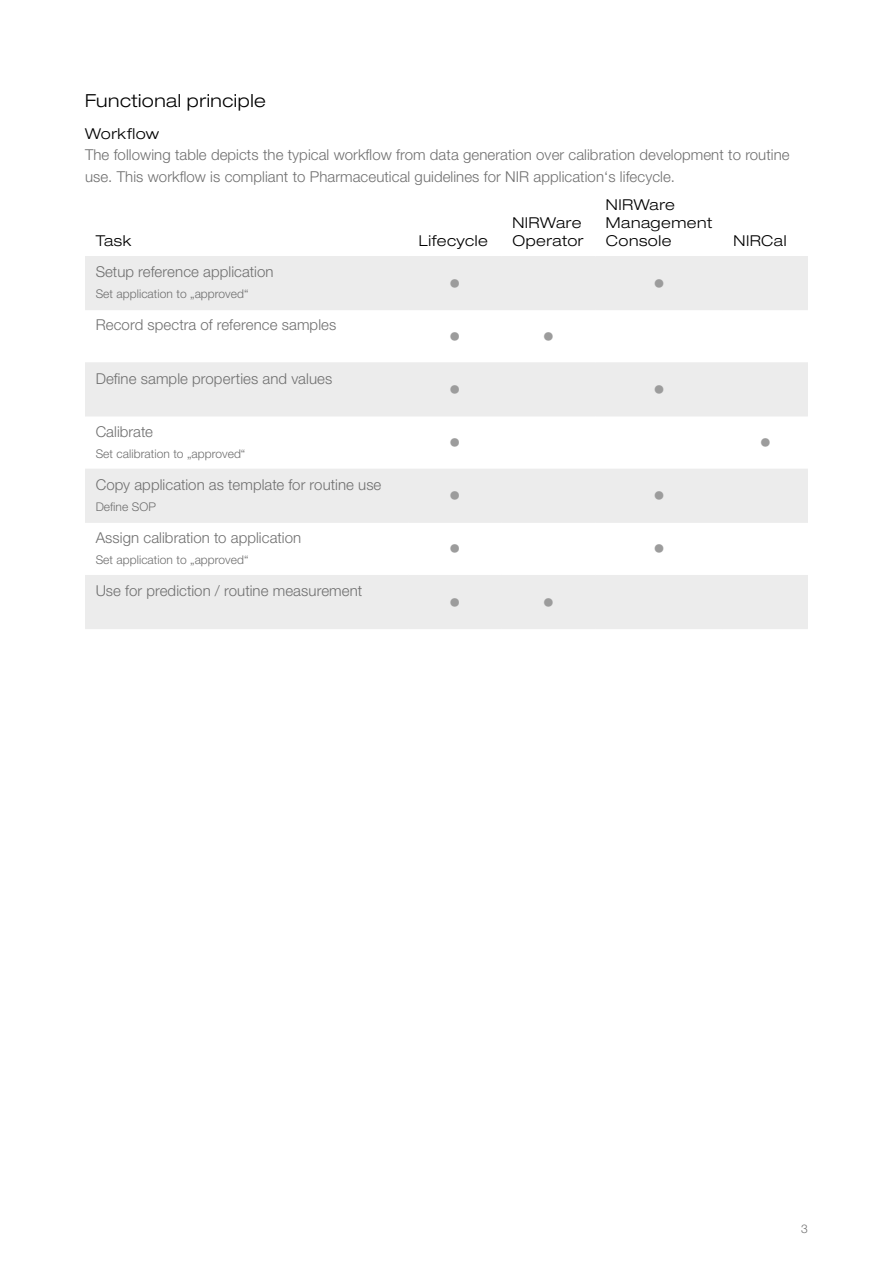
<style>
.page{position:relative;width:893px;height:1263px;background:#fff}
.page>*{position:absolute;margin:0;border:0;box-sizing:border-box;transform-origin:0 0}
.Table_point{font:300 expanded 24px "Helvetica Neue LT Std";color:#9c9c9c}
.Title_Theme_new_site{font:300 expanded 18px "Helvetica Neue LT Std";letter-spacing:.03em;color:#000}
.Table_content_left{font:300 15px "Helvetica Neue LT Std";letter-spacing:.005em;color:#6f6f6f}
.Body_text_left{font:300 15px/21.3px "Helvetica Neue LT Std";letter-spacing:.005em;color:#6f6f6f}
.Table_title_small_le{font:300 expanded 15px/18px "Helvetica Neue LT Std";letter-spacing:.035em;color:#000}
.Title_small{font:300 expanded 15px "Helvetica Neue LT Std";letter-spacing:.035em;color:#000}
.Footnote___page_numb{font:300 12px "Helvetica Neue LT Std";letter-spacing:.005em;color:#6f6f6f}
</style>
<div class="page">
<svg style="left:85px;top:257px;width:723px;height:371px;fill:#ececec"></svg>
<hr style="left:85px;top:256px;width:323px;height:1px;background:#ececec">
<hr style="left:408px;top:256px;width:94px;height:1px;background:#ececec">
<hr style="left:502px;top:256px;width:93px;height:1px;background:#ececec">
<hr style="left:595px;top:256px;width:128px;height:1px;background:#ececec">
<hr style="left:723px;top:256px;width:85px;height:1px;background:#ececec">
<hr style="left:595px;top:416px;width:128px;height:1px;background:#ececec">
<hr style="left:723px;top:416px;width:85px;height:1px;background:#ececec">
<hr style="left:595px;top:469px;width:128px;height:1px;background:#ececec">
<hr style="left:723px;top:469px;width:85px;height:1px;background:#ececec">
<hr style="left:595px;top:522px;width:128px;height:1px;background:#ececec">
<hr style="left:723px;top:522px;width:85px;height:1px;background:#ececec">
<hr style="left:595px;top:575px;width:128px;height:1px;background:#ececec">
<hr style="left:723px;top:575px;width:85px;height:1px;background:#ececec">
<hr style="left:595px;top:628px;width:128px;height:1px;background:#ececec">
<hr style="left:723px;top:628px;width:85px;height:1px;background:#ececec">
<hr style="left:595px;top:309px;width:128px;height:1px;background:#ececec">
<hr style="left:723px;top:309px;width:85px;height:1px;background:#ececec">
<hr style="left:595px;top:362px;width:128px;height:1px;background:#ececec">
<hr style="left:723px;top:362px;width:85px;height:1px;background:#ececec">
<hr style="left:85px;top:309px;width:323px;height:1px;background:#ececec">
<hr style="left:85px;top:362px;width:323px;height:1px;background:#ececec">
<hr style="left:85px;top:416px;width:323px;height:1px;background:#ececec">
<hr style="left:85px;top:469px;width:323px;height:1px;background:#ececec">
<hr style="left:85px;top:522px;width:323px;height:1px;background:#ececec">
<hr style="left:85px;top:575px;width:323px;height:1px;background:#ececec">
<hr style="left:85px;top:628px;width:323px;height:1px;background:#ececec">
<hr style="left:408px;top:309px;width:94px;height:1px;background:#ececec">
<hr style="left:408px;top:362px;width:94px;height:1px;background:#ececec">
<hr style="left:408px;top:416px;width:94px;height:1px;background:#ececec">
<hr style="left:408px;top:469px;width:94px;height:1px;background:#ececec">
<hr style="left:408px;top:522px;width:94px;height:1px;background:#ececec">
<hr style="left:408px;top:575px;width:94px;height:1px;background:#ececec">
<hr style="left:408px;top:628px;width:94px;height:1px;background:#ececec">
<hr style="left:502px;top:309px;width:93px;height:1px;background:#ececec">
<hr style="left:502px;top:362px;width:93px;height:1px;background:#ececec">
<hr style="left:502px;top:416px;width:93px;height:1px;background:#ececec">
<hr style="left:502px;top:469px;width:93px;height:1px;background:#ececec">
<hr style="left:502px;top:522px;width:93px;height:1px;background:#ececec">
<hr style="left:502px;top:575px;width:93px;height:1px;background:#ececec">
<hr style="left:502px;top:628px;width:93px;height:1px;background:#ececec">
<p class="Title_Theme_new_site" style="left:85px;top:90px;width:182px">Functional principle</p>
<p class="Title_small" style="left:85px;top:125px;width:76px">Workflow</p>
<p class="Body_text_left" style="left:85px;top:144px;width:706px">The following table depicts the typical workflow from data generation over calibration development to routine use. This workflow is compliant to Pharmaceutical guidelines for NIR application‘s lifecycle.</p>
<p class="Table_title_small_le" style="left:96px;top:232px;width:37px">Task</p>
<p class="Table_title_small_le" style="left:419px;top:232px;width:70px">Lifecycle</p>
<p class="Table_title_small_le" style="left:512px;top:214px;width:73px">NIRWare<br>Operator</p>
<p class="Table_title_small_le" style="left:606px;top:196px;width:108px">NIRWare<br>Management<br>Console</p>
<p class="Table_content_left" style="left:96px;top:263px;width:179px">Setup reference application</p>
<p class="Footnote___page_numb" style="left:96px;top:287px;width:154px">Set application to „approved“</p>
<p class="Table_content_left" style="left:96px;top:316px;width:242px">Record spectra of reference samples</p>
<p class="Table_content_left" style="left:96px;top:369px;width:238px">Define sample properties and values</p>
<p class="Table_point" style="left:449px;top:269px;width:14px">•</p>
<p class="Table_point" style="left:653px;top:269px;width:14px">•</p>
<p class="Table_point" style="left:449px;top:322px;width:14px">•</p>
<p class="Table_point" style="left:542px;top:322px;width:14px">•</p>
<p class="Table_point" style="left:449px;top:375px;width:14px">•</p>
<p class="Table_point" style="left:653px;top:375px;width:14px">•</p>
<p class="Table_title_small_le" style="left:733px;top:232px;width:54px">NIRCal</p>
<p class="Table_content_left" style="left:96px;top:422px;width:59px">Calibrate</p>
<p class="Footnote___page_numb" style="left:96px;top:446px;width:151px">Set calibration to „approved“</p>
<p class="Table_content_left" style="left:96px;top:475px;width:287px">Copy application as template for routine use</p>
<p class="Footnote___page_numb" style="left:96px;top:499px;width:62px">Define SOP</p>
<p class="Table_content_left" style="left:96px;top:528px;width:207px">Assign calibration to application</p>
<p class="Footnote___page_numb" style="left:96px;top:552px;width:154px">Set application to „approved“</p>
<p class="Table_content_left" style="left:96px;top:582px;width:268px">Use for prediction / routine measurement</p>
<p class="Table_point" style="left:449px;top:428px;width:14px">•</p>
<p class="Table_point" style="left:759px;top:428px;width:14px">•</p>
<p class="Table_point" style="left:449px;top:481px;width:14px">•</p>
<p class="Table_point" style="left:653px;top:481px;width:14px">•</p>
<p class="Table_point" style="left:449px;top:535px;width:14px">•</p>
<p class="Table_point" style="left:653px;top:535px;width:14px">•</p>
<p class="Table_point" style="left:449px;top:588px;width:14px">•</p>
<p class="Table_point" style="left:542px;top:588px;width:14px">•</p>
<p class="Footnote___page_numb" style="left:801px;top:1222px;width:8px">3</p>
</div>
